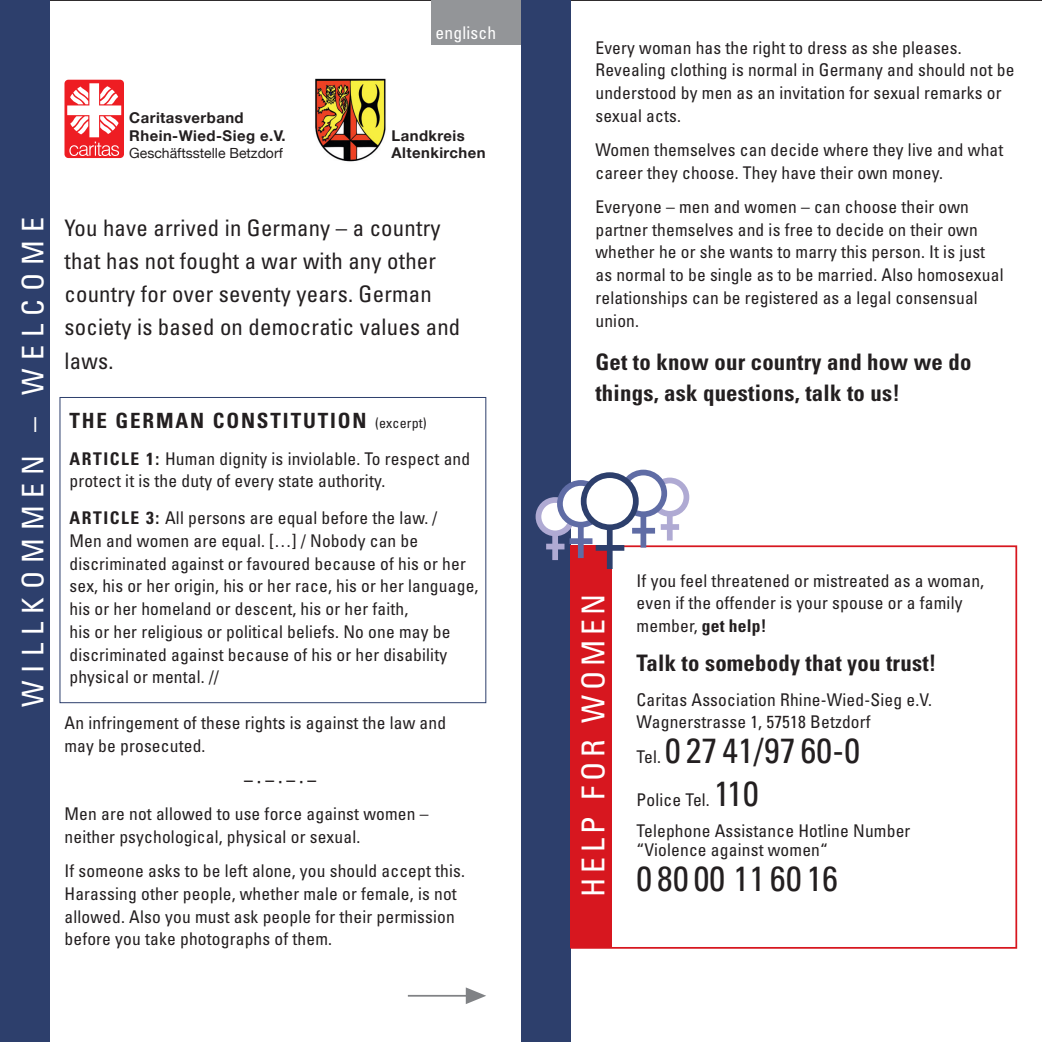
<style>
.page{position:relative;width:1042px;height:1042px;background:#fff}
.page>*{position:absolute;margin:0;border:0;box-sizing:border-box;transform-origin:0 0}
.t1{font:condensed 35px "Univers LT";letter-spacing:.01em;color:#231f20}
.t2{font:condensed 31.5px "Univers LT";letter-spacing:.15em;color:#fff}
.t3{font:condensed 29.75px "Univers LT";letter-spacing:.27em;color:#fff}
.t4{font:condensed 22.75px/33.2px "Univers LT";letter-spacing:.01em;color:#231f20}
.t5{font:700 condensed 22.75px/31.5px "Univers LT";letter-spacing:.01em;color:#231f20}
.t6{font:700 condensed 21px "Univers LT";letter-spacing:.09em;color:#231f20}
.t7{font:condensed 17.5px/22.8px "Univers LT";letter-spacing:.01em;color:#231f20}
.t8{font:condensed 17.5px "Univers LT";letter-spacing:.01em;color:#fff}
.t9{font:700 condensed 17.5px "Univers LT";color:#231f20}
.t10{font:700 14.88px/17.5px "Helvetica Neue";letter-spacing:.03em;color:#231f20}
.t11{font:14px "Helvetica Neue";color:#231f20}
.s1{font-weight:400;font-size:14px}
.s2{font-weight:700}
.s3{font-size:17.5px}
.s4{font-size:35px}
</style>
<div class="page">
<hr style="left:0;top:0;width:1042px;height:1px;background:#231f20">
<div style="left:60px;top:397px;width:426px;height:306px;border:1px solid #2d3f6c"></div>
<div style="left:0;top:0;width:50px;height:1042px;background:#2d3f6c"></div>
<div style="left:432px;top:0;width:99px;height:45px;background:#939598"></div>
<hr style="left:408px;top:995px;width:64px;height:1px;background:#808285">
<svg style="left:466px;top:987px;width:20px;height:17px"></svg>
<img style="left:315px;top:78px;width:71px;height:84px">
<div style="left:64px;top:80px;width:60px;height:78px;background:#ee1d23;border-radius:4px"></div>
<svg style="left:67px;top:83px;width:54px;height:73px"></svg>
<div style="left:521px;top:0;width:49px;height:1042px;background:#2d3f6c"></div>
<div style="left:570px;top:545px;width:42px;height:403px;background:#d7171f"></div>
<div style="left:570px;top:545px;width:447px;height:403px;border:2px solid #d7171f"></div>
<svg style="left:653px;top:480px;width:33px;height:34px"></svg>
<div style="left:650px;top:477px;width:39px;height:40px;border:6px solid #afaad3;border-radius:50%"></div>
<div style="left:667px;top:514px;width:5px;height:26px;background:#afaad3"></div>
<div style="left:661px;top:524px;width:18px;height:6px;background:#afaad3"></div>
<svg style="left:538px;top:500px;width:34px;height:33px"></svg>
<div style="left:535px;top:497px;width:40px;height:39px;border:6px solid #afaad3;border-radius:50%"></div>
<div style="left:552px;top:533px;width:6px;height:27px;background:#afaad3"></div>
<div style="left:546px;top:544px;width:18px;height:5px;background:#afaad3"></div>
<div style="left:622px;top:472px;width:42px;height:42px;background:#fff;border-radius:50%"></div>
<div style="left:620px;top:470px;width:47px;height:47px;border:6px solid #5f6ca5;border-radius:50%"></div>
<div style="left:640px;top:514px;width:6px;height:33px;background:#5f6ca5"></div>
<div style="left:632px;top:528px;width:23px;height:5px;background:#5f6ca5"></div>
<svg style="left:560px;top:483px;width:42px;height:42px"></svg>
<div style="left:557px;top:480px;width:47px;height:47px;border:6px solid #5f6ca5;border-radius:50%"></div>
<div style="left:578px;top:525px;width:6px;height:33px;background:#5f6ca5"></div>
<div style="left:569px;top:538px;width:23px;height:6px;background:#5f6ca5"></div>
<div style="left:584px;top:475px;width:52px;height:52px;background:#fff;border-radius:50%"></div>
<div style="left:581px;top:472px;width:58px;height:58px;border:6px solid #2d3f6c;border-radius:50%"></div>
<div style="left:607px;top:527px;width:5px;height:42px;background:#2d3f6c"></div>
<div style="left:596px;top:545px;width:28px;height:6px;background:#2d3f6c"></div>
<p class="t8" style="left:436px;top:21px;width:62px">englisch</p>
<p class="t10" style="left:129px;top:109px;width:158px">Caritasverband<br>Rhein-Wied-Sieg e.V.</p>
<p class="t11" style="left:129px;top:145px;width:155px">Geschäftsstelle Betzdorf</p>
<p class="t10" style="left:391px;top:126px;width:96px">Landkreis<br>Altenkirchen</p>
<h3 class="t3" style="left:14px;top:707px;width:491px;rotate:-90deg">wi llkomm eN – welcom e</h3>
<h3 class="t4" style="left:64px;top:210px;width:397px">You have arrived in Germany – a country that has not fought a war with any other country for over seventy years. German society is based on democratic values and laws.</h3>
<p class="t6" style="left:69px;top:407px;width:359px">The German Constitution <span class="s1">(excerpt)</span></p>
<p class="t7" style="left:69px;top:447px;width:402px"><span class="s2">Artic le 1:</span> Human dignity is inviolable. To respect and protect it is the duty of every state authority.</p>
<p class="t7" style="left:69px;top:506px;width:410px"><span class="s2">Artic le 3:</span> All persons are equal before the law. /<br>Men and women are equal. […] / Nobody can be discriminated against or favoured because of his or her sex, his or her origin, his or her race, his or her language, his or her homeland or descent, his or her faith,<br>his or her religious or political beliefs. No one may be discriminated against because of his or her disability physical or mental. //</p>
<p class="t7" style="left:64px;top:711px;width:383px">An infringement of these rights is against the law and may be prosecuted.</p>
<p class="t9" style="left:244px;top:769px;width:74px">– · – · – · –</p>
<p class="t7" style="left:64px;top:802px;width:365px">Men are not allowed to use force against women – neither psychological, physical or sexual.</p>
<p class="t7" style="left:64px;top:859px;width:402px">If someone asks to be left alone, you should accept this.<br>Harassing other people, whether male or female, is not allowed. Also you must ask people for their permission before you take photographs of them.</p>
<p class="t7" style="left:595px;top:36px;width:421px">Every woman has the right to dress as she pleases.<br>Revealing clothing is normal in Germany and should not be understood by men as an invitation for sexual remarks or sexual acts.</p>
<p class="t7" style="left:595px;top:138px;width:409px">Women themselves can decide where they live and what career they choose. They have their own money.</p>
<p class="t7" style="left:595px;top:195px;width:410px">Everyone – men and women – can choose their own partner themselves and is free to decide on their own whether he or she wants to marry this person. It is just as normal to be single as to be married. Also homosexual relationships can be registered as a legal consensual union.</p>
<h3 class="t5" style="left:595px;top:346px;width:377px">Get to know our country and how we do things, ask questions, talk to us!</h3>
<h2 class="t2" style="left:573px;top:896px;width:299px;rotate:-90deg">Help for wom en</h2>
<p class="t7" style="left:636px;top:569px;width:349px">If you feel threatened or mistreated as a woman, even if the offender is your spouse or a family member, <span class="s2">get help!</span></p>
<h3 class="t5" style="left:636px;top:647px;width:301px">Talk to somebody that you trust!</h3>
<p class="t7" style="left:636px;top:688px;width:297px">Caritas Association Rhine-Wied-Sieg e.V.<br>Wagnerstrasse 1, 57518 Betzdorf</p>
<h1 class="t1" style="left:636px;top:729px;width:225px"><span class="s3">Tel.</span> 0 27 41/97 60-0</h1>
<p class="t7" style="left:636px;top:784px;width:275px;line-height:30.6px">Police Tel. <span class="s4">110<br></span>Telephone Assistance Hotline Number</p>
<p class="t7" style="left:636px;top:838px;width:193px">“Violence against women“</p>
<h1 class="t1" style="left:636px;top:856px;width:203px">0 80 00 11 60 16</h1>
</div>
